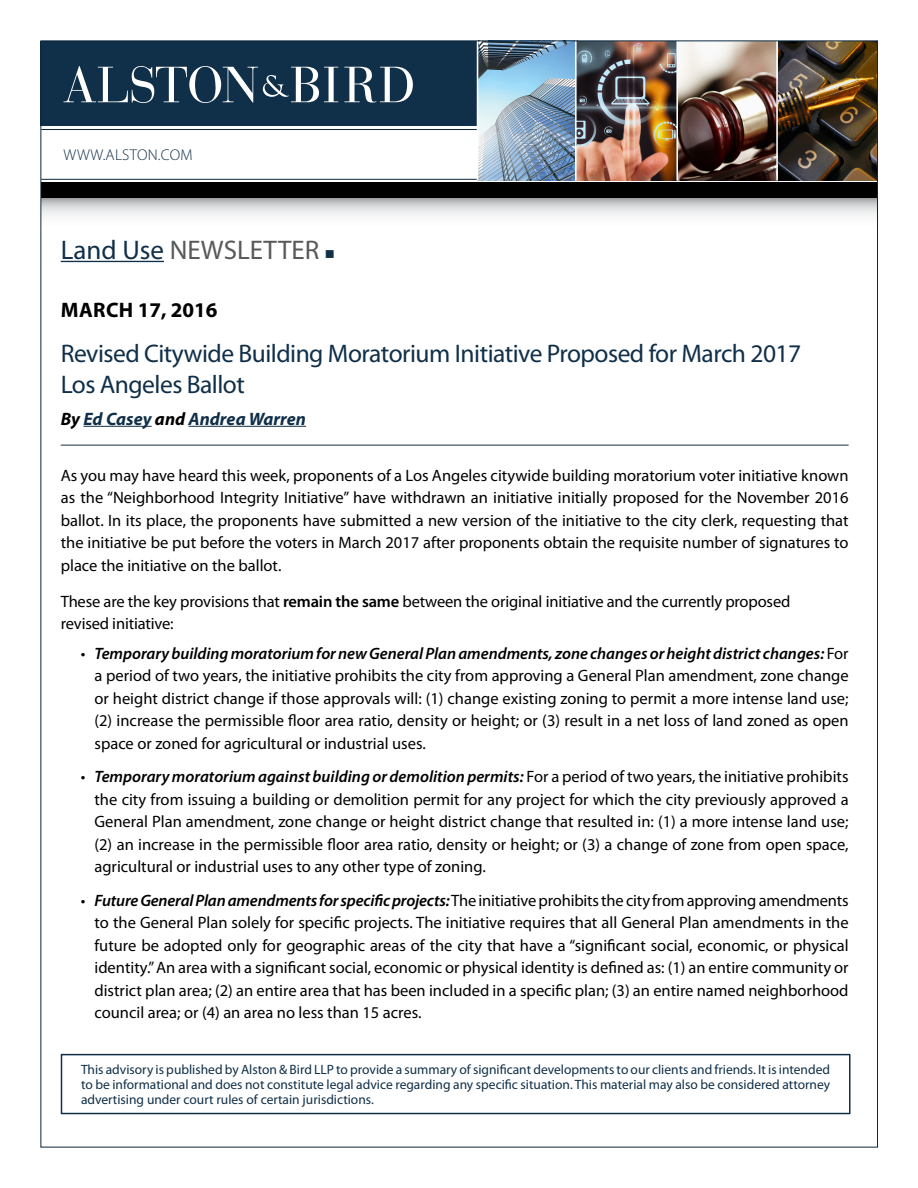
<style>
.page{position:relative;width:918px;height:1188px;background:#fff}
.page>*{position:absolute;margin:0;border:0;box-sizing:border-box;transform-origin:0 0}
.t1{font:27px "Myriad Pro";color:#58595b}
.t2{font:25.5px/31.5px "Myriad Pro";letter-spacing:-.02em;color:#102f48}
.t3{font:700 21px "Myriad Pro";letter-spacing:.01em;color:#000}
.t4{font:italic 700 18px "Myriad Pro";color:#102f48}
.t5{font:16.5px/22.5px "Myriad Pro";color:#000;text-align:justify}
.t6{font:300 15.6px "Myriad Pro";letter-spacing:.02em;color:#102f48}
.t7{font:13.5px/15px "Myriad Pro";color:#102f48;text-align:justify}
.s1{color:#102f48}
.s2{color:#000}
.s3{font-weight:600}
.s4{font-weight:600;font-style:italic}
</style>
<div class="page">
<svg style="left:42px;top:198px;width:834px;height:18px"></svg>
<div style="left:40px;top:41px;width:836px;height:85px;background:#102f48"></div>
<img style="left:478px;top:42px;width:398px;height:138px">
<hr style="left:477px;top:40px;width:1px;height:140px;background:#fff">
<hr style="left:575px;top:40px;width:2px;height:140px;background:#fff">
<hr style="left:676px;top:40px;width:2px;height:140px;background:#fff">
<hr style="left:776px;top:40px;width:2px;height:140px;background:#fff">
<hr style="left:41px;top:129px;width:436px;height:1px;background:#0b263c">
<hr style="left:41px;top:179px;width:436px;height:1px;background:#0b263c">
<div style="left:41px;top:182px;width:837px;height:16px;background:#000"></div>
<svg style="left:344px;top:67px;width:69px;height:36px"></svg>
<svg style="left:63px;top:66px;width:275px;height:37px"></svg>
<hr style="left:61px;top:261px;width:103px;height:1px;background:#102f48">
<hr style="left:61px;top:445px;width:788px;height:1px;background:#102f48">
<hr style="left:83px;top:426px;width:69px;height:1px;background:#102f48">
<hr style="left:189px;top:426px;width:117px;height:1px;background:#102f48">
<div style="left:61px;top:1054px;width:789px;height:60px;border:2px solid #102f48"></div>
<p class="t6" style="left:64px;top:145px;width:131px">WWW.ALSTON.COM</p>
<h1 class="t1" style="left:61px;top:233px;width:276px"><span class="s1">Land Use</span> NEWSLETTER <span class="s1">■</span></h1>
<p class="t3" style="left:61px;top:296px;width:158px">MARCH 17, 2016</p>
<h2 class="t2" style="left:61px;top:337px;width:742px">Revised Citywide Building Moratorium Initiative Proposed for March 2017<br>Los Angeles Ballot</h2>
<p class="t4" style="left:61px;top:407px;width:247px"><span class="s2">By</span> Ed Casey <span class="s2">and</span> Andrea Warren</p>
<p class="t5" style="left:61px;top:464px;width:789px">As you may have heard this week, proponents of a Los Angeles citywide building moratorium voter initiative known as the “Neighborhood Integrity Initiative” have withdrawn an initiative initially proposed for the November 2016 ballot. In its place, the proponents have submitted a new version of the initiative to the city clerk, requesting that the initiative be put before the voters in March 2017 after proponents obtain the requisite number of signatures to place the initiative on the ballot.</p>
<p class="t5" style="left:61px;top:590px;width:731px">These are the key provisions that <span class="s3">remain the same</span> between the original initiative and the currently proposed revised initiative:</p>
<p class="t5" style="left:94px;top:641px;width:756px;text-indent:-13px">• <span class="s4">Temporary building moratorium for new General Plan amendments, zone changes or height district changes:</span> For a period of two years, the initiative prohibits the city from approving a General Plan amendment, zone change or height district change if those approvals will: (1) change existing zoning to permit a more intense land use; (2) increase the permissible floor area ratio, density or height; or (3) result in a net loss of land zoned as open space or zoned for agricultural or industrial uses.</p>
<p class="t5" style="left:94px;top:765px;width:756px;text-indent:-13px">• <span class="s4">Temporary moratorium against building or demolition permits:</span> For a period of two years, the initiative prohibits the city from issuing a building or demolition permit for any project for which the city previously approved a General Plan amendment, zone change or height district change that resulted in: (1) a more intense land use; (2) an increase in the permissible floor area ratio, density or height; or (3) a change of zone from open space, agricultural or industrial uses to any other type of zoning.</p>
<p class="t5" style="left:94px;top:889px;width:756px;text-indent:-13px">• <span class="s4">Future General Plan amendments for specific projects:</span> The initiative prohibits the city from approving amendments to the General Plan solely for specific projects. The initiative requires that all General Plan amendments in the future be adopted only for geographic areas of the city that have a “significant social, economic, or physical identity.” An area with a significant social, economic or physical identity is defined as: (1) an entire community or district plan area; (2) an entire area that has been included in a specific plan; (3) an entire named neighborhood council area; or (4) an area no less than 15 acres.</p>
<p class="t7" style="left:81px;top:1061px;width:751px">This advisory is published by Alston &amp; Bird LLP to provide a summary of significant developments to our clients and friends. It is intended to be informational and does not constitute legal advice regarding any specific situation. This material may also be considered attorney advertising under court rules of certain jurisdictions.</p>
</div>
